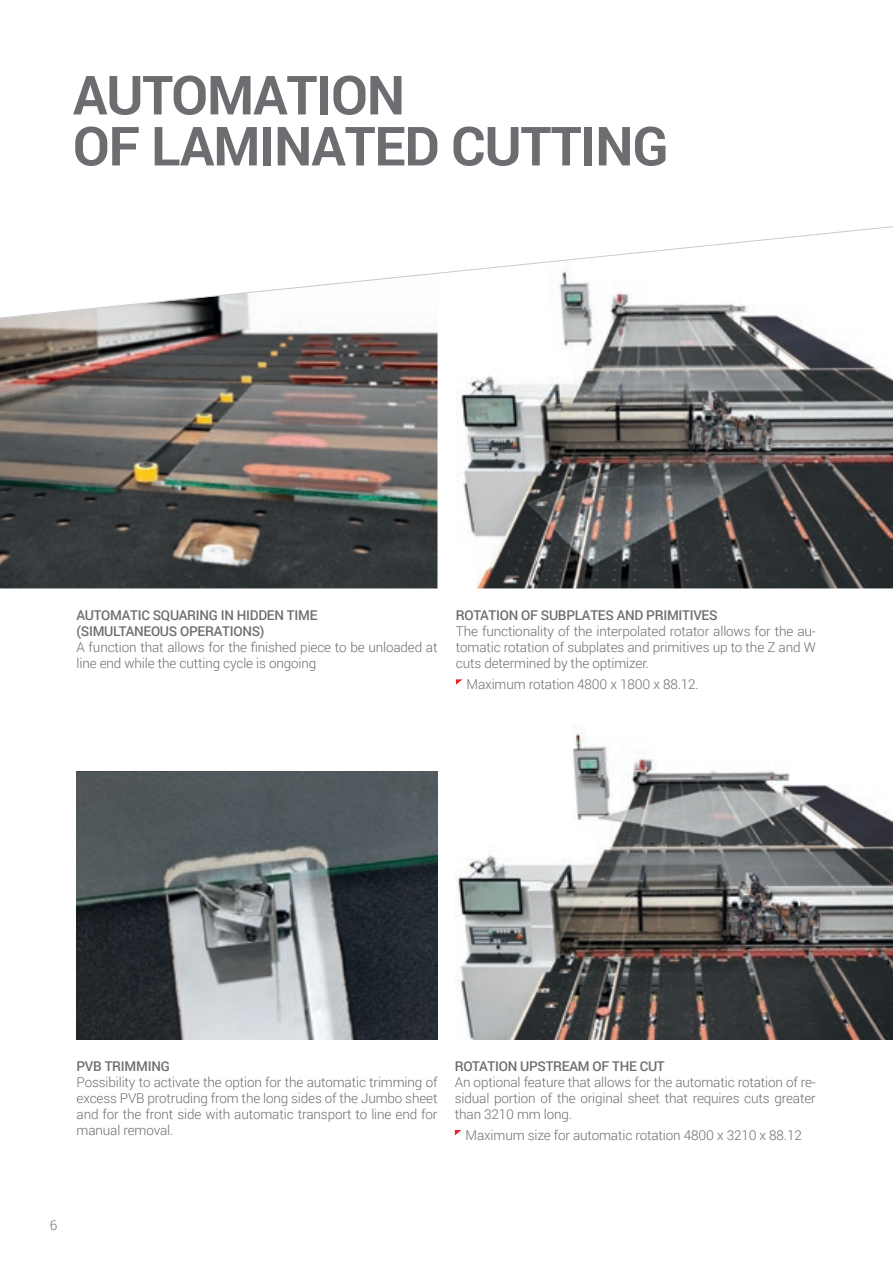
<style>
.page{position:relative;width:893px;height:1263px;background:#fff}
.page>*{position:absolute;margin:0;border:0;box-sizing:border-box;transform-origin:0 0}
.t1{font:700 54px/51px "Roboto";letter-spacing:-.02em;color:#6c6d70}
.t2{font:300 13.5px/16.2px "Roboto";letter-spacing:-.01em;color:#6c6d70;text-align:justify}
.t3{font:500 13.5px/16.2px "Roboto";letter-spacing:-.02em;color:#6c6d70}
</style>
<div class="page">
<img style="left:460px;top:321px;width:433px;height:267px">
<img style="left:0;top:321px;width:437px;height:267px">
<svg style="left:0;top:226px;width:893px;height:95px"></svg>
<img style="left:77px;top:772px;width:360px;height:267px">
<img style="left:455px;top:727px;width:438px;height:312px">
<svg style="left:456px;top:679px;width:6px;height:6px"></svg>
<svg style="left:455px;top:1130px;width:6px;height:5px"></svg>
<p class="t1" style="left:73px;top:68px;width:597px">AUTOMATION<br>OF LAMINATED CUTTING</p>
<p class="t3" style="left:77px;top:606px;width:242px">AUTOMATIC SQUARING IN HIDDEN TIME (SIMULTANEOUS OPERATIONS)</p>
<p class="t2" style="left:77px;top:639px;width:362px">A function that allows for the finished piece to be unloaded at line end while the cutting cycle is ongoing</p>
<p class="t3" style="left:456px;top:606px;width:263px">ROTATION OF SUBPLATES AND PRIMITIVES</p>
<p class="t2" style="left:456px;top:623px;width:361px">The functionality of the interpolated rotator allows for the au&shy;tomatic rotation of subplates and primitives up to the Z and W cuts determined by the optimizer.</p>
<p class="t2" style="left:467px;top:676px;width:234px">Maximum rotation 4800 x 1800 x 88.12.</p>
<p class="t3" style="left:77px;top:1057px;width:95px">PVB TRIMMING</p>
<p class="t2" style="left:77px;top:1073px;width:363px">Possibility to activate the option for the automatic trimming of excess PVB protruding from the long sides of the Jumbo sheet and for the front side with automatic transport to line end for manual removal.</p>
<p class="t3" style="left:455px;top:1057px;width:211px">ROTATION UPSTREAM OF THE CUT</p>
<p class="t2" style="left:455px;top:1073px;width:362px">An optional feature that allows for the automatic rotation of re&shy;sidual portion of the original sheet that requires cuts greater than 3210 mm long.</p>
<p class="t2" style="left:465px;top:1126px;width:338px">Maximum size for automatic rotation 4800 x 3210 x 88.12</p>
<p class="t2" style="left:50px;top:1216px;width:9px">6</p>
</div>
